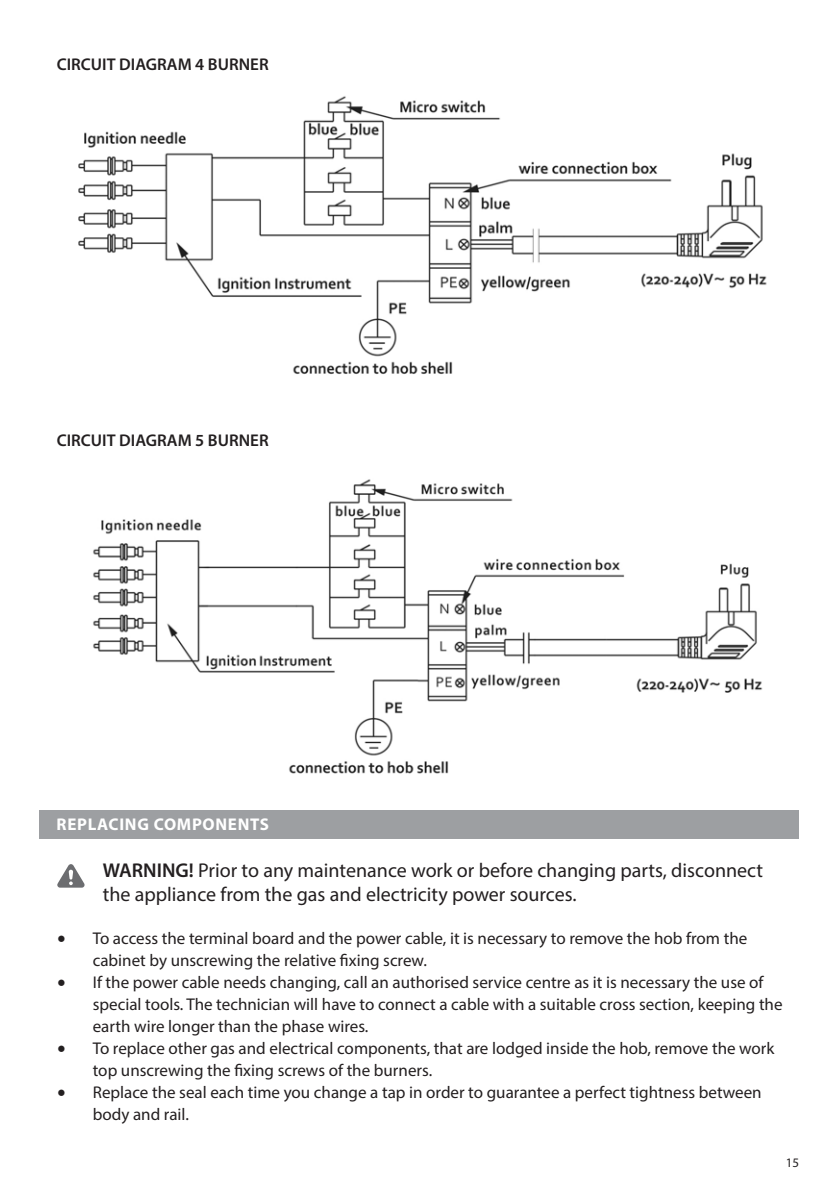
<style>
.page{position:relative;width:840px;height:1191px;background:#fff}
.page>*{position:absolute;margin:0;border:0;box-sizing:border-box;transform-origin:0 0}
.t1{font:20px/24px "Myriad Pro";color:#231f20}
.t2{font:17px/22px "Myriad Pro";color:#231f20}
.t3{font:600 17px "Myriad Pro";color:#231f20}
.t4{font:700 17px "Myriad Pro";letter-spacing:.04em;color:#fff}
.t5{font:13px "Myriad Pro";color:#231f20}
.s1{font-weight:600}
.s2{font-family:"Minion Pro";font-size:24px}
</style>
<div class="page">
<img style="left:78px;top:96px;width:689px;height:278px">
<img style="left:93px;top:479px;width:670px;height:295px">
<svg style="left:57px;top:864px;width:28px;height:23px"></svg>
<div style="left:40px;top:809px;width:758px;height:29px;background:#9d9fa2"></div>
<p class="t3" style="left:57px;top:53px;width:213px">CIRCUIT DIAGRAM 4 BURNER</p>
<p class="t3" style="left:57px;top:429px;width:213px">CIRCUIT DIAGRAM 5 BURNER</p>
<p class="t4" style="left:57px;top:813px;width:214px">REPLACING COMPONENTS</p>
<p class="t1" style="left:103px;top:857px;width:661px"><span class="s1">WARNING!</span> Prior to any maintenance work or before changing parts, disconnect the appliance from the gas and electricity power sources.</p>
<p class="t2" style="left:93px;top:927px;width:655px;text-indent:-36px"><span class="s2">•</span> To access the terminal board and the power cable, it is necessary to remove the hob from the cabinet by unscrewing the relative fixing screw.</p>
<p class="t2" style="left:93px;top:971px;width:691px;text-indent:-36px"><span class="s2">•</span> If the power cable needs changing, call an authorised service centre as it is necessary the use of special tools. The technician will have to connect a cable with a suitable cross section, keeping the earth wire longer than the phase wires.</p>
<p class="t2" style="left:93px;top:1037px;width:683px;text-indent:-36px"><span class="s2">•</span> To replace other gas and electrical components, that are lodged inside the hob, remove the work top unscrewing the fixing screws of the burners.</p>
<p class="t2" style="left:93px;top:1081px;width:670px;text-indent:-36px"><span class="s2">•</span> Replace the seal each time you change a tap in order to guarantee a perfect tightness between body and rail.</p>
<p class="t5" style="left:785px;top:1154px;width:15px">15</p>
</div>
